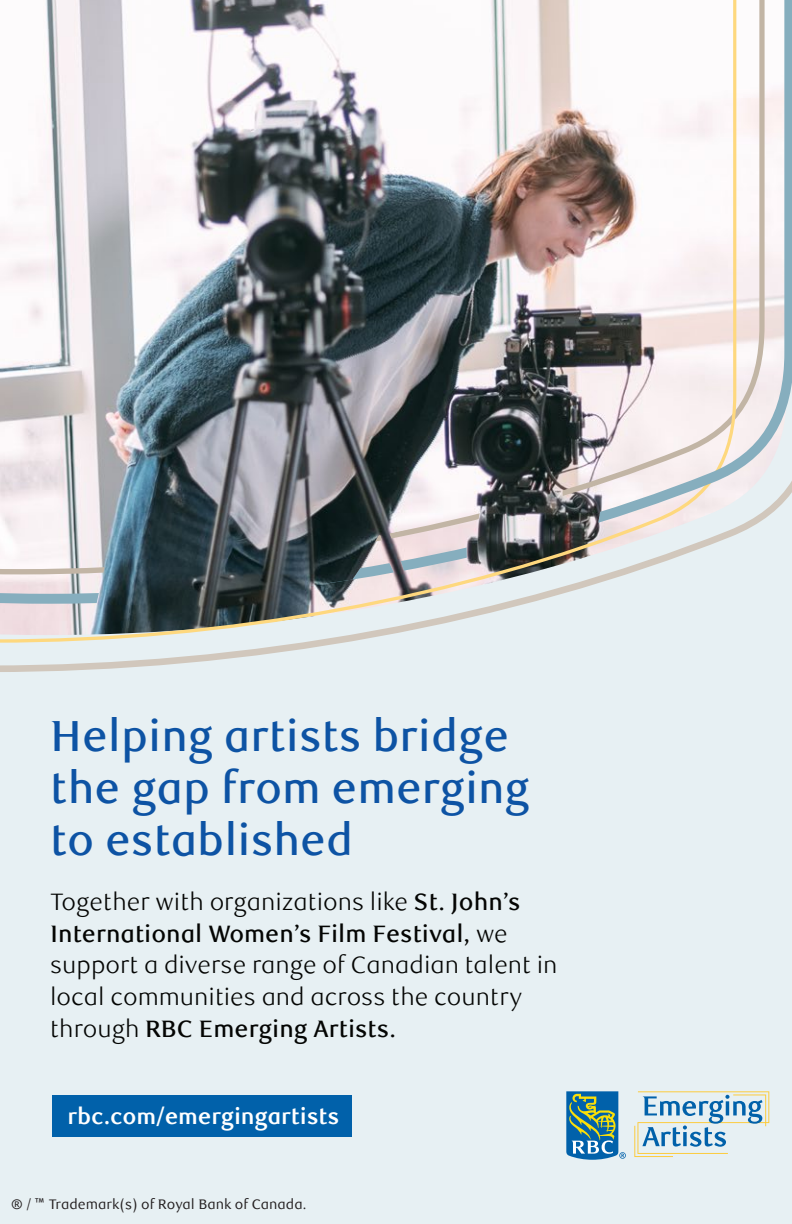
<style>
.page{position:relative;width:792px;height:1224px;background:#e7f0f3}
.page>*{position:absolute;margin:0;border:0;box-sizing:border-box;transform-origin:0 0}
.t1{font:500 43.6px/52.2px "RBC Text";color:#0d53a4}
.t2{font:300 23.8px/31.8px "RBC Text";color:#040503}
.t3{font:700 22.4px "RBC Text";letter-spacing:-.01em;color:#fff}
.t4{font:13.8px "RBC Text";color:#231f20}
.s1{font-weight:500}
</style>
<div class="page">
<svg style="left:0;top:604px;width:524px;height:68px"></svg>
<img style="left:0;top:0;width:792px;height:604px">
<div style="left:52px;top:1095px;width:300px;height:42px;background:#0161aa"></div>
<svg style="left:634px;top:1091px;width:135px;height:66px"></svg>
<svg style="left:566px;top:1091px;width:60px;height:69px;background:#5a93a1"></svg>
<p class="t1" style="left:50px;top:711px;width:481px">Helping artists bridge the gap from emerging to established</p>
<p class="t2" style="left:50px;top:886px;width:509px">Together with organizations like <span class="s1">St. John’s International Women’s Film Festival,</span> we support a diverse range of Canadian talent in local communities and across the country through <span class="s1">RBC Emerging Artists.</span></p>
<p class="t3" style="left:68px;top:1102px;width:273px">rbc.com/emergingartists</p>
<p class="t4" style="left:11px;top:1196px;width:296px">® / ™ Trademark(s) of Royal Bank of Canada.</p>
</div>
